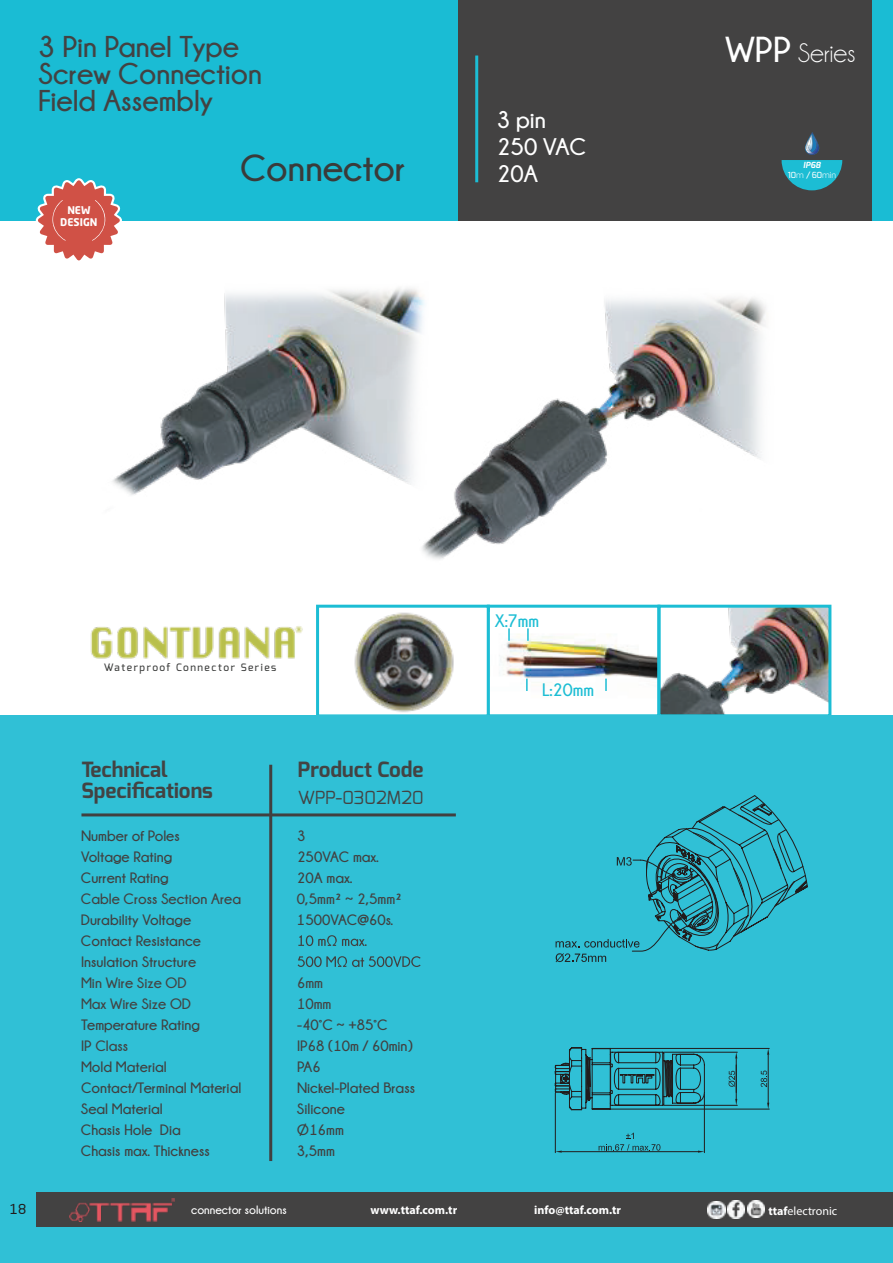
<style>
.page{position:relative;width:893px;height:1263px;background:#fff}
.page>*{position:absolute;margin:0;border:0;box-sizing:border-box;transform-origin:0 0}
.t1{font:700 37.5px "Champagne&Limousines";color:#3a3b3a}
.t2{font:700 30px/27px "Champagne&Limousines";color:#434242}
.t3{font:27px "Champagne&Limousines";color:#fff}
.t4{font:700 24px/27px "Champagne&Limousines";color:#fff}
.t5{font:700 21px/21px "Exo";color:#434343}
.t6{font:700 18px "Champagne&Limousines";color:#1cbdd4}
.t7{font:18px "Exo";color:#434343}
.t8{font:700 15px/21px "Champagne&Limousines";color:#414040}
.t9{font:700 15px "Champagne&Limousines";color:#434242}
.t10{font:700 15px "Champagne&Limousines";color:#434343}
.t11{font:13.5px "Neo Sans Pro";color:#211c1c}
.t12{font:700 12px "Myriad Pro";color:#fff}
.t13{font:700 12px "Champagne&Limousines";color:#fff}
.t14{font:12px "Myriad Pro";color:#fff}
.t15{font:10.5px/12.6px "Neo Sans Std Bold TR";color:#fff;text-align:center}
.t16{font:500 10.2px "Exo";letter-spacing:.15em;color:#3a3b3a}
.t17{font:italic 700 8.4px/10.1px "Exo";color:#fff;text-align:center}
.s1{font-weight:700;font-size:36px}
.s2{font-weight:500;font-style:normal}
.s3{font-weight:300;font-style:normal}
.s4{font-weight:500}
.s5{color:#414040}
.s6{font-weight:700}
</style>
<div class="page">
<div style="left:457px;top:0;width:436px;height:220px;background:#434242"></div>
<div style="left:0;top:0;width:457px;height:220px;background:#1abcd4"></div>
<img style="left:112px;top:289px;width:284px;height:206px">
<img style="left:90px;top:626px;width:213px;height:33px">
<img style="left:396px;top:288px;width:370px;height:272px">
<img style="left:316px;top:604px;width:516px;height:111px">
<hr style="left:475px;top:56px;width:3px;height:126px;background:#1cbdd4">
<svg style="left:782px;top:132px;width:60px;height:58px"></svg>
<svg style="left:36px;top:178px;width:86px;height:83px"></svg>
<div style="left:0;top:715px;width:893px;height:548px;background:#30c0d6"></div>
<div style="left:872px;top:0;width:21px;height:220px;background:#1abcd4"></div>
<svg style="left:298px;top:935px;width:69px;height:11px"></svg>
<svg style="left:298px;top:956px;width:123px;height:11px"></svg>
<hr style="left:81px;top:813px;width:375px;height:3px;background:#414040">
<hr style="left:269px;top:765px;width:3px;height:396px;background:#414040">
<div style="left:36px;top:1193px;width:857px;height:34px;background:#434242"></div>
<img style="left:727px;top:1201px;width:18px;height:17px">
<img style="left:747px;top:1201px;width:17px;height:17px">
<img style="left:69px;top:1198px;width:106px;height:23px">
<img style="left:708px;top:1201px;width:17px;height:17px">
<svg style="left:555px;top:1047px;width:150px;height:63px"></svg>
<hr style="left:555px;top:1093px;width:1px;height:60px;background:#211c1c">
<hr style="left:704px;top:1093px;width:1px;height:60px;background:#211c1c">
<hr style="left:562px;top:1151px;width:136px;height:1px;background:#211c1c">
<svg style="left:555px;top:1150px;width:7px;height:3px"></svg>
<svg style="left:698px;top:1150px;width:6px;height:3px"></svg>
<svg style="left:599px;top:1133px;width:61px;height:18px"></svg>
<hr style="left:610px;top:1048px;width:159px;height:1px;background:#211c1c">
<hr style="left:610px;top:1109px;width:159px;height:1px;background:#211c1c">
<hr style="left:768px;top:1055px;width:1px;height:48px;background:#211c1c">
<svg style="left:767px;top:1048px;width:2px;height:7px"></svg>
<svg style="left:767px;top:1103px;width:2px;height:6px"></svg>
<svg style="left:761px;top:1070px;width:6px;height:17px"></svg>
<hr style="left:664px;top:1052px;width:73px;height:1px;background:#211c1c">
<hr style="left:664px;top:1105px;width:73px;height:1px;background:#211c1c">
<hr style="left:736px;top:1058px;width:1px;height:41px;background:#211c1c">
<svg style="left:728px;top:1065px;width:8px;height:27px"></svg>
<svg style="left:556px;top:795px;width:252px;height:168px"></svg>
<h2 class="t2" style="left:38px;top:33px;width:225px">3 Pin Panel Type<br>Screw Connection<br>Field Assembly</h2>
<h1 class="t1" style="left:240px;top:147px;width:167px">Connector</h1>
<p class="t15" style="left:60px;top:203px;width:39px">NEW<br>DESIGN</p>
<h3 class="t4" style="left:497px;top:106px;width:91px">3 pin<br>250 VAC<br>20A</h3>
<h3 class="t3" style="left:726px;top:39px;width:132px"><span class="s1">WPP</span> Series</h3>
<p class="t17" style="left:788px;top:160px;width:50px">IP68<br><span class="s2">10</span><span class="s3">m</span> <span class="s4">/</span> <span class="s2">60</span><span class="s3">min</span></p>
<p class="t16" style="left:104px;top:661px;width:174px">Waterproof Connector Series</p>
<h3 class="t5" style="left:81px;top:759px;width:133px">Technical<br>Specifications</h3>
<h3 class="t5" style="left:298px;top:759px;width:127px">Product Code</h3>
<p class="t7" style="left:298px;top:786px;width:127px">WPP-0302M20</p>
<p class="t8" style="left:81px;top:825px;width:100px">Number of Poles</p>
<p class="t8" style="left:297px;top:825px;width:10px">3</p>
<p class="t8" style="left:81px;top:846px;width:93px">Voltage Rating</p>
<p class="t8" style="left:297px;top:846px;width:83px">250VAC max.</p>
<p class="t8" style="left:81px;top:867px;width:89px">Current Rating</p>
<p class="t8" style="left:297px;top:867px;width:57px">20A max.</p>
<p class="t9" style="left:81px;top:890px;width:162px">Cable Cross Section Area</p>
<p class="t9" style="left:297px;top:890px;width:106px">0,5mm² ~ 2,5mm²</p>
<p class="t8" style="left:81px;top:909px;width:112px">Durability Voltage</p>
<p class="t8" style="left:297px;top:909px;width:98px">1500VAC@60s.</p>
<p class="t8" style="left:81px;top:930px;width:122px">Contact Resistance<br>Insulation Structure</p>
<p class="t10" style="left:81px;top:974px;width:107px">Min Wire Size OD</p>
<p class="t10" style="left:297px;top:974px;width:28px">6mm</p>
<p class="t10" style="left:81px;top:995px;width:112px">Max Wire Size OD</p>
<p class="t10" style="left:297px;top:995px;width:36px">10mm</p>
<p class="t8" style="left:81px;top:1014px;width:120px">Temperature Rating</p>
<p class="t8" style="left:297px;top:1014px;width:92px">-40°C ~ +85°C</p>
<p class="t9" style="left:81px;top:1037px;width:49px"><span class="s5">IP</span> Class</p>
<p class="t8" style="left:297px;top:1035px;width:117px">IP68 (10m / 60min)</p>
<p class="t8" style="left:81px;top:1056px;width:87px">Mold Material</p>
<p class="t8" style="left:297px;top:1056px;width:25px">PA6</p>
<p class="t8" style="left:81px;top:1077px;width:162px">Contact/Terminal Material</p>
<p class="t8" style="left:297px;top:1077px;width:119px">Nickel-Plated Brass</p>
<p class="t8" style="left:81px;top:1098px;width:83px">Seal Material</p>
<p class="t8" style="left:297px;top:1098px;width:50px">Silicone</p>
<p class="t8" style="left:81px;top:1119px;width:101px">Chasis Hole Dia</p>
<p class="t8" style="left:297px;top:1119px;width:48px">Ø16mm</p>
<p class="t8" style="left:81px;top:1140px;width:130px">Chasis max. Thickness</p>
<p class="t8" style="left:297px;top:1140px;width:39px">3,5mm</p>
<p class="t6" style="left:495px;top:611px;width:46px">X:7mm</p>
<p class="t6" style="left:542px;top:680px;width:54px">L:20mm</p>
<p class="t11" style="left:10px;top:1201px;width:18px">18</p>
<p class="t13" style="left:191px;top:1203px;width:97px">connector solutions</p>
<p class="t12" style="left:370px;top:1202px;width:88px">www.ttaf.com.tr</p>
<p class="t12" style="left:534px;top:1202px;width:88px">info@ttaf.com.tr</p>
<p class="t14" style="left:768px;top:1203px;width:70px"><span class="s6">ttaf</span>electronic</p>
</div>
